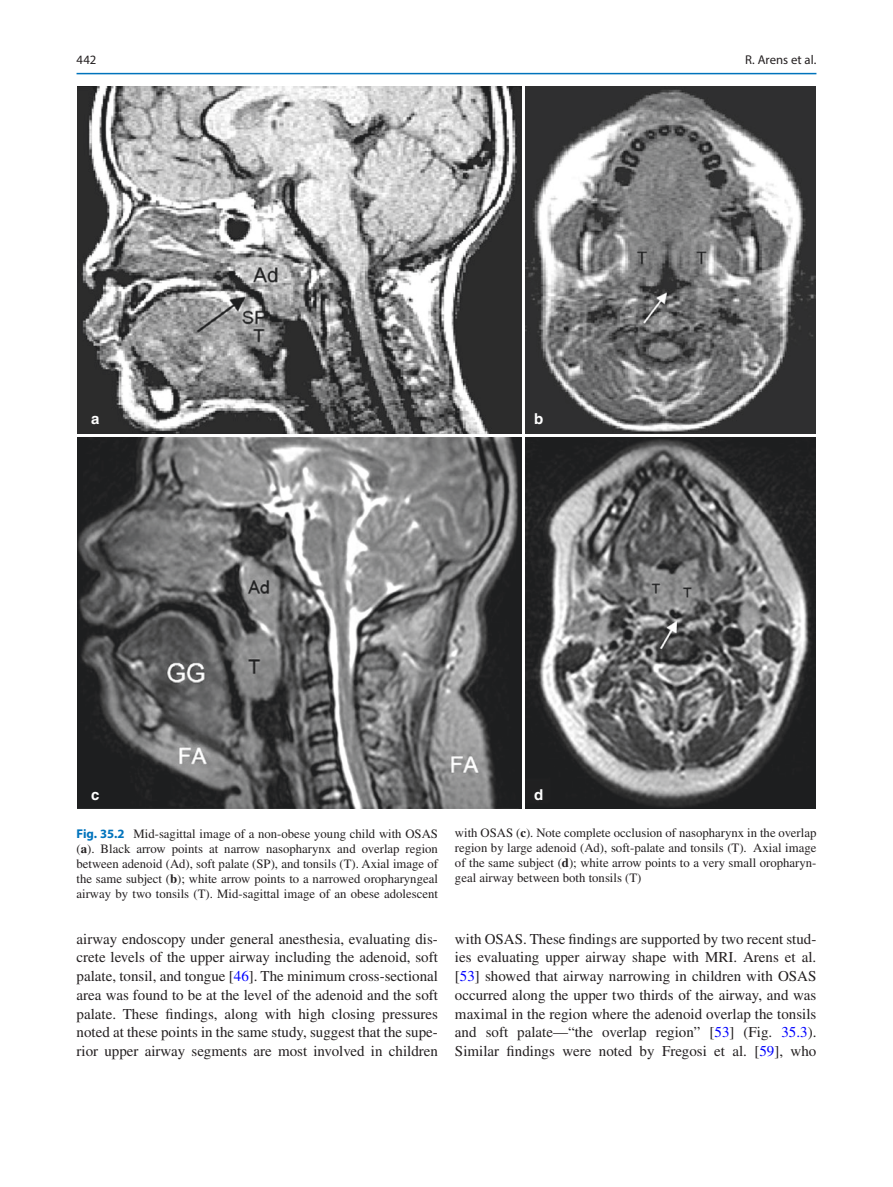
<style>
.page{position:relative;width:893px;height:1187px;background:#fff}
.page>*{position:absolute;margin:0;border:0;box-sizing:border-box;transform-origin:0 0}
.t1{font:15px/18.8px "Times LT Std";color:#231f20;text-align:justify}
.t2{font:700 15px "Helvetica";color:#fff}
.t3{font:12.75px/15px "Times LT Std";color:#231f20;text-align:justify}
.t4{font:12.75px "Myriad Pro Regular 2";letter-spacing:.005em;color:#231f20}
.t5{font:12.75px "Myriad Pro";color:#231f20}
.s1{font-family:"Myriad Pro";font-weight:700;color:#0073bc}
.s2{font-weight:700}
.s3{color:#00f}
</style>
<div class="page">
<img style="left:77px;top:87px;width:444px;height:346px">
<img style="left:526px;top:87px;width:290px;height:346px">
<img style="left:77px;top:438px;width:444px;height:370px">
<img style="left:526px;top:438px;width:290px;height:370px">
<hr style="left:77px;top:73px;width:739px;height:1px;background:#0073bc">
<p class="t5" style="left:77px;top:52px;width:21px">442</p>
<p class="t2" style="left:91px;top:409px;width:10px">a</p>
<p class="t2" style="left:534px;top:409px;width:11px">b</p>
<p class="t4" style="left:745px;top:52px;width:73px">R. Arens et al.</p>
<p class="t2" style="left:91px;top:785px;width:10px">c</p>
<p class="t2" style="left:534px;top:785px;width:11px">d</p>
<p class="t3" style="left:77px;top:825px;width:363px"><span class="s1">Fig. 35.2</span> Mid-sagittal image of a non-obese young child with OSAS (<span class="s2">a</span>). Black arrow points at narrow nasopharynx and overlap region between adenoid (Ad), soft palate (SP), and tonsils (T). Axial image of the same subject (<span class="s2">b</span>); white arrow points to a narrowed oropharyngeal airway by two tonsils (T). Mid-sagittal image of an obese adolescent</p>
<p class="t3" style="left:455px;top:824px;width:363px">with OSAS (<span class="s2">c</span>). Note complete occlusion of nasopharynx in the overlap region by large adenoid (Ad), soft-palate and tonsils (T). Axial image of the same subject (<span class="s2">d</span>); white arrow points to a very small oropharyn&shy;geal airway between both tonsils (T)</p>
<p class="t1" style="left:77px;top:929px;width:363px">airway endoscopy under general anesthesia, evaluating dis&shy;crete levels of the upper airway including the adenoid, soft palate, tonsil, and tongue [<span class="s3">46</span>]. The minimum cross-sectional area was found to be at the level of the adenoid and the soft palate. These findings, along with high closing pressures noted at these points in the same study, suggest that the supe&shy;rior upper airway segments are most involved in children</p>
<p class="t1" style="left:455px;top:929px;width:363px">with OSAS. These findings are supported by two recent stud&shy;ies evaluating upper airway shape with MRI. Arens et al. [<span class="s3">53</span>] showed that airway narrowing in children with OSAS occurred along the upper two thirds of the airway, and was maximal in the region where the adenoid overlap the tonsils and soft palate—“the overlap region” [<span class="s3">53</span>] (Fig. <span class="s3">35.3</span>).<br>Similar findings were noted by Fregosi et al. [<span class="s3">59</span>], who</p>
</div>
